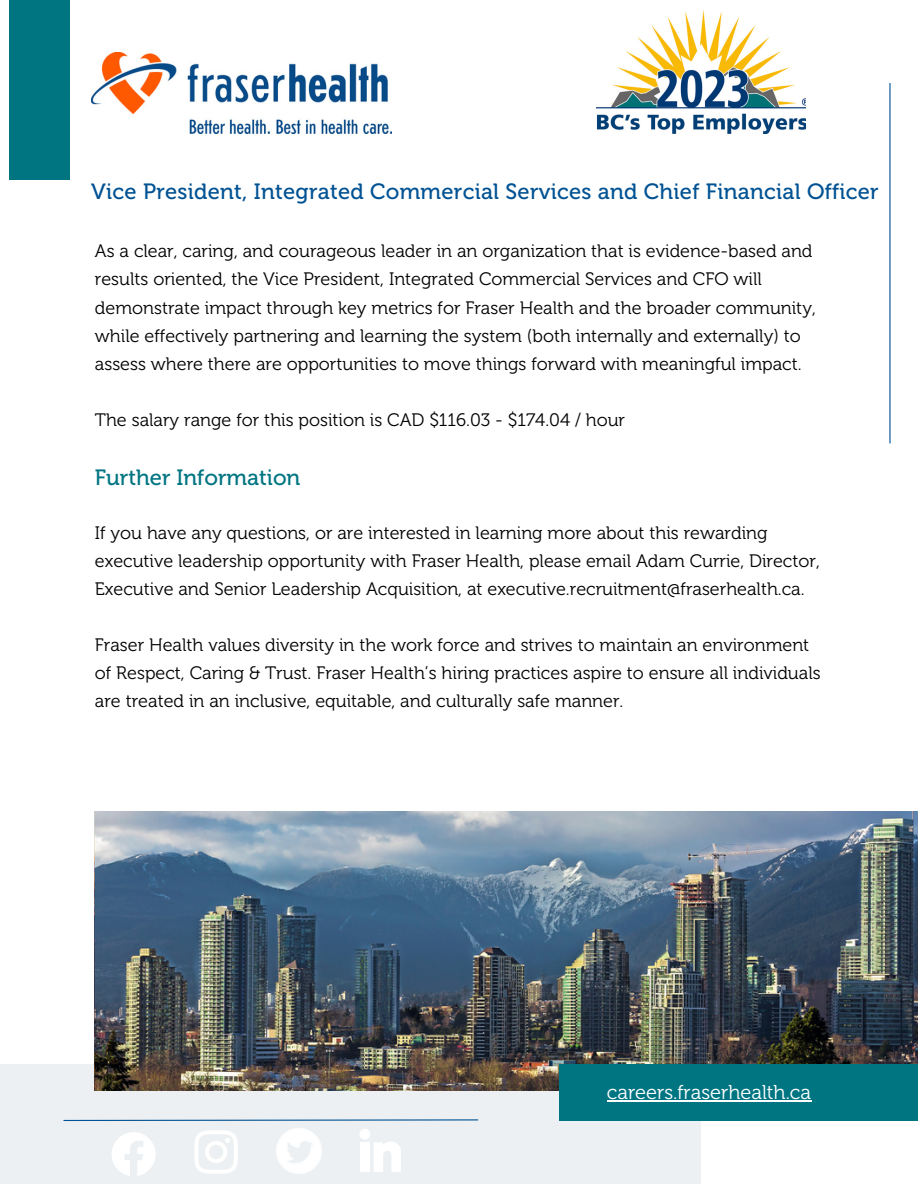
<style>
.page{position:relative;width:918px;height:1188px;background:#fff}
.page>*{position:absolute;margin:0;border:0;box-sizing:border-box;transform-origin:0 0}
.t1{font:22.05px "Museo 500";letter-spacing:.01em;color:#005293}
.t2{font:22.05px "Museo 500";color:#007582}
.t3{font:19.95px "Museo 300";color:#fff}
.t4{font:18px/28.2px "Museo 300";color:#000}
</style>
<div class="page">
<div style="left:0;top:1064px;width:701px;height:120px;background:#edf0f2"></div>
<img style="left:95px;top:812px;width:823px;height:279px">
<div style="left:9px;top:0;width:61px;height:180px;background:#007582"></div>
<div style="left:559px;top:1064px;width:359px;height:56px;background:#007582"></div>
<hr style="left:889px;top:83px;width:2px;height:360px;background:#005293">
<svg style="left:63px;top:1119px;width:416px;height:2px"></svg>
<svg style="left:112px;top:1132px;width:43px;height:44px"></svg>
<svg style="left:195px;top:1130px;width:43px;height:44px"></svg>
<div style="left:360px;top:1142px;width:10px;height:29px;background:#fff"></div>
<div style="left:359px;top:1129px;width:11px;height:11px;background:#fff;border-radius:50%"></div>
<svg style="left:374px;top:1142px;width:27px;height:29px"></svg>
<img style="left:276px;top:1129px;width:45px;height:45px">
<img style="left:92px;top:52px;width:299px;height:81px">
<img style="left:596px;top:10px;width:209px;height:123px">
<hr style="left:607px;top:1100px;width:204px;height:1px;background:#fff">
<p class="t1" style="left:91px;top:178px;width:789px">Vice President, Integrated Commercial Services and Chief Financial Officer</p>
<p class="t4" style="left:95px;top:237px;width:722px">As a clear, caring, and courageous leader in an organization that is evidence-based and results oriented, the Vice President, Integrated Commercial Services and CFO will demonstrate impact through key metrics for Fraser Health and the broader community, while effectively partnering and learning the system (both internally and externally) to assess where there are opportunities to move things forward with meaningful impact.</p>
<p class="t4" style="left:95px;top:406px;width:532px">The salary range for this position is CAD $116.03 - $174.04 / hour</p>
<p class="t2" style="left:95px;top:464px;width:207px">Further Information</p>
<p class="t4" style="left:95px;top:518px;width:726px">If you have any questions, or are interested in learning more about this rewarding executive leadership opportunity with Fraser Health, please email Adam Currie, Director,<br>Executive and Senior Leadership Acquisition, at executive.recruitment@fraserhealth.ca.</p>
<p class="t4" style="left:95px;top:631px;width:727px">Fraser Health values diversity in the work force and strives to maintain an environment of Respect, Caring &amp; Trust. Fraser Health’s hiring practices aspire to ensure all individuals are treated in an inclusive, equitable, and culturally safe manner.</p>
<p class="t3" style="left:607px;top:1080px;width:206px">careers.fraserhealth.ca</p>
</div>
